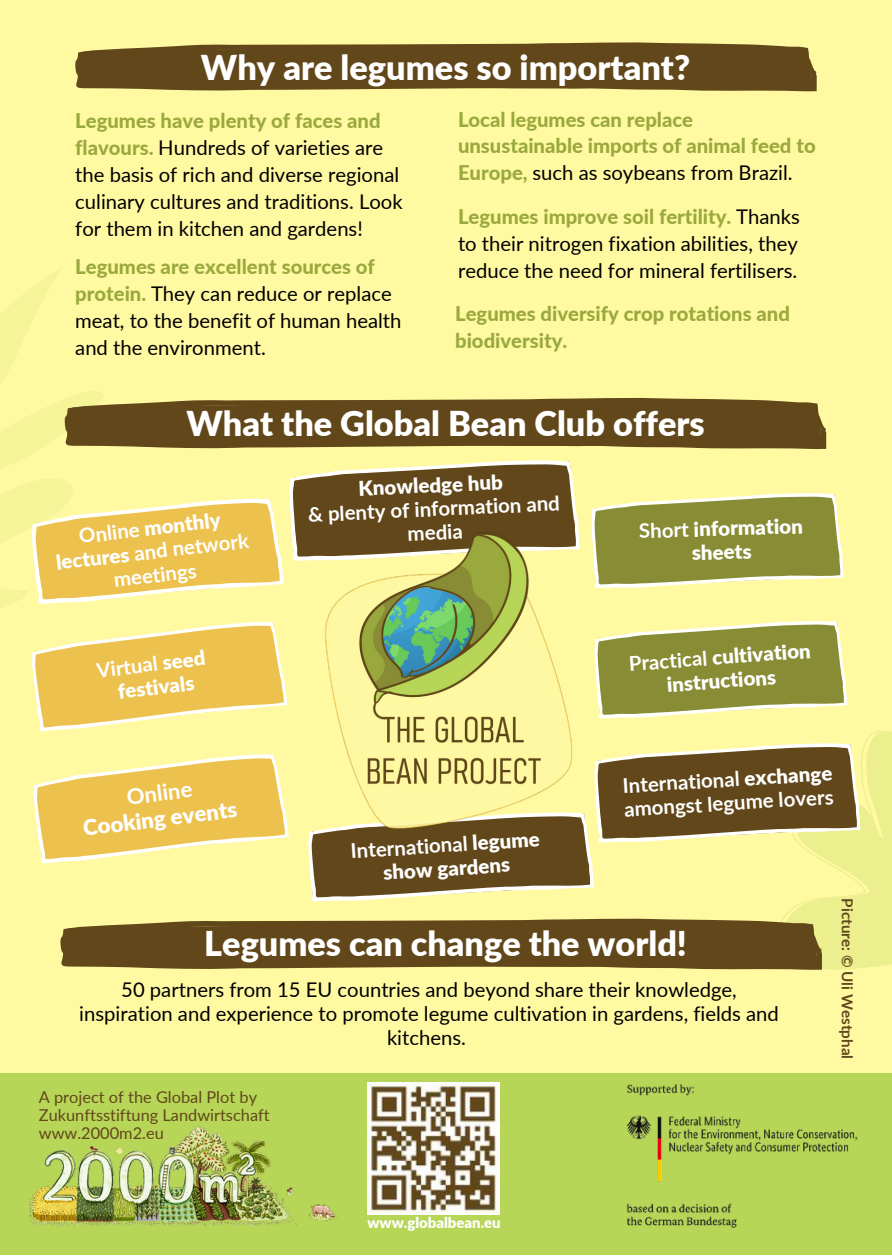
<style>
.page{position:relative;width:892px;height:1258px;background:#fff}
.page>*{position:absolute;margin:0;border:0;box-sizing:border-box;transform-origin:0 0}
.t1{font:900 34.2px "Lato";color:#fff}
.t2{font:900 22.2px "Lato";color:#fff}
.t3{font:700 22.2px "Lato";color:#fff}
.t4{font:900 20.4px/23.7px "Lato";color:#fff;text-align:center}
.t5{font:700 20.4px/23.7px "Lato";color:#fff;text-align:center}
.t6{font:20.1px/27px "Lato";color:#000}
.t7{font:800 20.1px/27px "Lato";color:#9aa93e}
.t8{font:16.5px/17.7px "Lato";color:#61471a}
.t9{font:700 15.3px "Lato";color:#61471a}
.t10{font:900 15px "Lato";color:#fff}
.s1{font-weight:800;color:#9aa93e}
.s2{font-weight:400;color:#000}
.s3{font-weight:900}
.s4{font-weight:700}
</style>
<div class="page">
<div style="left:0;top:0;width:891px;height:1255px;background:#fff9a2"></div>
<svg style="left:75px;top:42px;width:741px;height:49px"></svg>
<svg style="left:65px;top:398px;width:760px;height:51px"></svg>
<div style="left:0;top:1073px;width:891px;height:182px;background:#b7d658"></div>
<img style="left:30px;top:1126px;width:308px;height:101px">
<svg style="left:32px;top:460px;width:545px;height:144px"></svg>
<svg style="left:591px;top:493px;width:252px;height:95px"></svg>
<img style="left:307px;top:517px;width:273px;height:104px">
<svg style="left:32px;top:621px;width:859px;height:349px"></svg>
<img style="left:367px;top:1082px;width:133px;height:132px">
<img style="left:626px;top:1084px;width:232px;height:144px">
<h1 class="t1" style="left:201px;top:47px;width:490px">Why are legumes so important?</h1>
<p class="t6" style="left:75px;top:107px;width:329px"><span class="s1">Legumes have plenty of faces and flavours.</span> Hundreds of varieties are the basis of rich and diverse regional culinary cultures and traditions. Look for them in kitchen and gardens!</p>
<p class="t6" style="left:75px;top:253px;width:328px"><span class="s1">Legumes are excellent sources of protein.</span> They can reduce or replace meat, to the benefit of human health and the environment.</p>
<p class="t7" style="left:458px;top:105px;width:359px">Local legumes can replace unsustainable imports of animal feed to<br>Europe, <span class="s2">such as soybeans from Brazil.</span></p>
<p class="t6" style="left:458px;top:202px;width:343px;text-align:justify"><span class="s1">Legumes improve soil fertility.</span> Thanks to their nitrogen fixation abilities, they reduce the need for mineral fertilisers.</p>
<p class="t7" style="left:455px;top:300px;width:336px">Legumes diversify crop rotations and biodiversity.</p>
<h1 class="t1" style="left:186px;top:402px;width:520px">What the Global Bean Club offers</h1>
<p class="t5" style="left:52px;top:528px;width:195px;rotate:-7deg">Online <span class="s3">monthly lectures</span> and network meetings</p>
<p class="t4" style="left:95px;top:658px;width:111px;rotate:-7deg"><span class="s4">Virtual</span> seed festivals</p>
<p class="t3" style="left:125px;top:783px;width:67px;rotate:-7deg">Online</p>
<p class="t2" style="left:81px;top:814px;width:156px;rotate:-7deg">Cooking events</p>
<p class="t4" style="left:357px;top:476px;width:146px;rotate:-3deg">Knowledge hub</p>
<p class="t5" style="left:307px;top:503px;width:253px;rotate:-3deg">&amp; plenty of information and media</p>
<p class="t4" style="left:350px;top:839px;width:191px;rotate:-4deg"><span class="s4">International</span> legume show gardens</p>
<p class="t4" style="left:638px;top:519px;width:165px;rotate:-2deg"><span class="s4">Short</span> information sheets</p>
<p class="t4" style="left:628px;top:651px;width:184px;rotate:-4deg"><span class="s4">Practical</span> cultivation instructions</p>
<p class="t5" style="left:621px;top:774px;width:211px;text-align:left;rotate:-4deg">International <span class="s3">exchange </span>amongst legume lovers</p>
<h1 class="t1" style="left:204px;top:922px;width:484px">Legumes can change the world!</h1>
<p class="t6" style="left:79px;top:978px;width:701px;line-height:23.7px;text-align:center">50 partners from 15 EU countries and beyond share their knowledge, inspiration and experience to promote legume cultivation in gardens, fields and kitchens.</p>
<p class="t8" style="left:39px;top:1088px;width:232px">A project of the Global Plot by<br>Zukunftsstiftung Landwirtschaft www.2000m2.eu</p>
<p class="t10" style="left:367px;top:1213px;width:135px">www.globalbean.eu</p>
<p class="t9" style="left:856px;top:898px;width:162px;rotate:90deg">Picture: © Uli Westphal</p>
</div>
